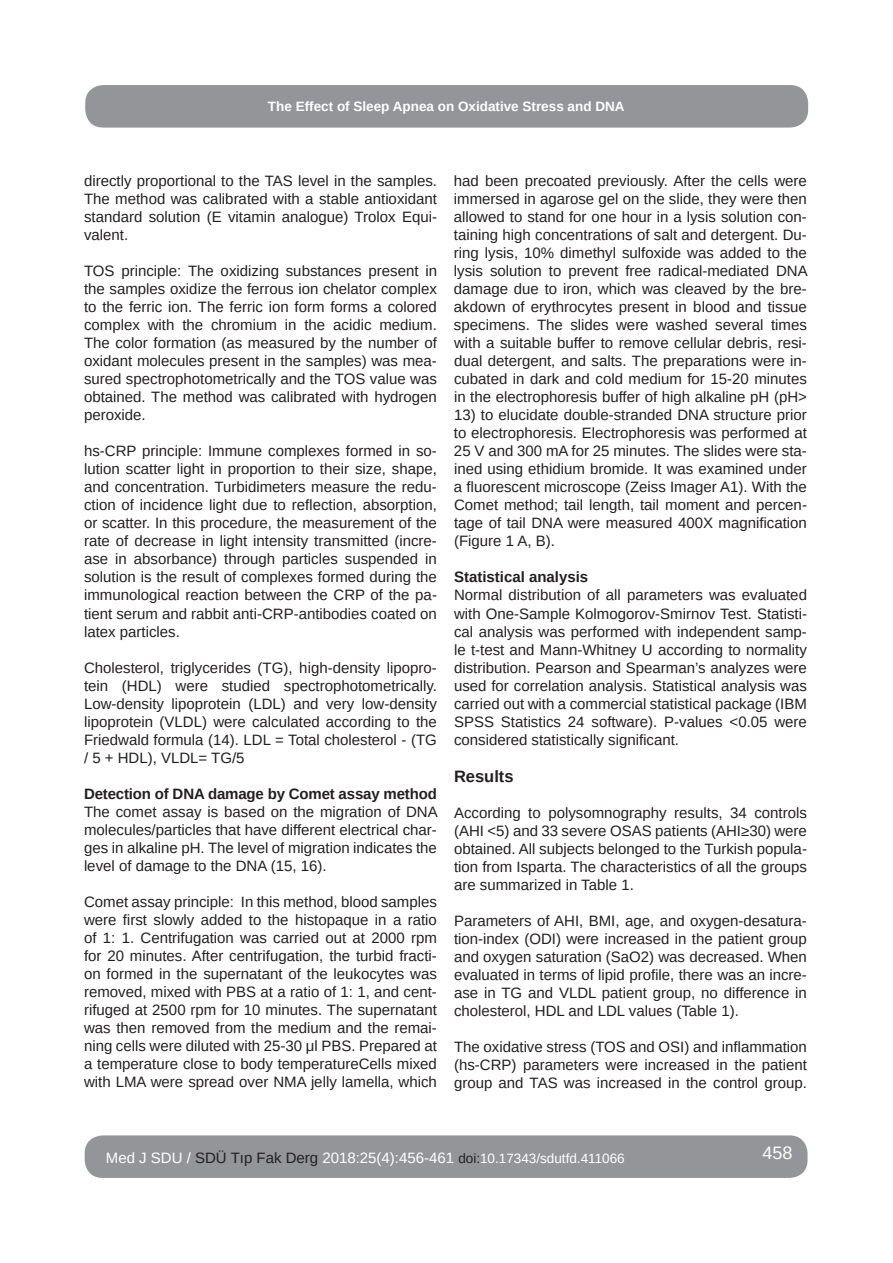
<style>
.page{position:relative;width:893px;height:1263px;background:#fff}
.page>*{position:absolute;margin:0;border:0;box-sizing:border-box;transform-origin:0 0}
.t1{font:18px "Arimo";color:#fff}
.t2{font:700 16.5px "Arimo";color:#231f20}
.t3{font:15px/18px "Arimo";color:#231f20;text-align:justify}
.t4{font:15px "Arimo";color:#fff}
.t5{font:700 15px "Arimo";letter-spacing:-.01em;color:#231f20}
.t6{font:700 13.5px "Arimo";color:#fff}
.s1{color:#231f20}
.s2{font-size:13.5px;color:#231f20}
.s3{font-size:13.5px}
</style>
<div class="page">
<div style="left:85px;top:1135px;width:722px;height:43px;background:#939598;border-radius:18px"></div>
<div style="left:85px;top:85px;width:723px;height:43px;background:#939598;border-radius:18px"></div>
<p class="t6" style="left:268px;top:97px;width:358px">The Effect of Sleep Apnea on Oxidative Stress and DNA</p>
<p class="t3" style="left:84px;top:172px;width:354px">directly proportional to the TAS level in the samples.<br>The method was calibrated with a stable antioxidant standard solution (E vitamin analogue) Trolox Equi&shy;valent.</p>
<p class="t3" style="left:84px;top:262px;width:354px">TOS principle: The oxidizing substances present in the samples oxidize the ferrous ion chelator complex to the ferric ion. The ferric ion form forms a colored complex with the chromium in the acidic medium.<br>The color formation (as measured by the number of oxidant molecules present in the samples) was mea&shy;sured spectrophotometrically and the TOS value was obtained. The method was calibrated with hydrogen peroxide.</p>
<p class="t3" style="left:84px;top:442px;width:354px">hs-CRP principle: Immune complexes formed in so&shy;lution scatter light in proportion to their size, shape, and concentration. Turbidimeters measure the redu&shy;ction of incidence light due to reflection, absorption, or scatter. In this procedure, the measurement of the rate of decrease in light intensity transmitted (incre&shy;ase in absorbance) through particles suspended in solution is the result of complexes formed during the immunological reaction between the CRP of the pa&shy;tient serum and rabbit anti-CRP-antibodies coated on latex particles.</p>
<p class="t3" style="left:84px;top:658px;width:354px">Cholesterol, triglycerides (TG), high-density lipopro&shy;tein (HDL) were studied spectrophotometrically.<br>Low-density lipoprotein (LDL) and very low-density lipoprotein (VLDL) were calculated according to the Friedwald formula (14). LDL = Total cholesterol - (TG / 5 + HDL), VLDL= TG/5</p>
<p class="t5" style="left:84px;top:783px;width:354px">Detection of DNA damage by Comet assay method</p>
<p class="t3" style="left:84px;top:802px;width:355px">The comet assay is based on the migration of DNA molecules/particles that have different electrical char&shy;ges in alkaline pH. The level of migration indicates the level of damage to the DNA (15, 16).</p>
<p class="t3" style="left:84px;top:892px;width:354px">Comet assay principle: In this method, blood samples were first slowly added to the histopaque in a ratio of 1: 1. Centrifugation was carried out at 2000 rpm for 20 minutes. After centrifugation, the turbid fracti&shy;on formed in the supernatant of the leukocytes was removed, mixed with PBS at a ratio of 1: 1, and cent&shy;rifuged at 2500 rpm for 10 minutes. The supernatant was then removed from the medium and the remai&shy;ning cells were diluted with 25-30 μl PBS. Prepared at a temperature close to body temperatureCells mixed with LMA were spread over NMA jelly lamella, which</p>
<p class="t3" style="left:454px;top:172px;width:355px">had been precoated previously. After the cells were immersed in agarose gel on the slide, they were then allowed to stand for one hour in a lysis solution con&shy;taining high concentrations of salt and detergent. Du&shy;ring lysis, 10% dimethyl sulfoxide was added to the lysis solution to prevent free radical-mediated DNA damage due to iron, which was cleaved by the bre&shy;akdown of erythrocytes present in blood and tissue specimens. The slides were washed several times with a suitable buffer to remove cellular debris, resi&shy;dual detergent, and salts. The preparations were in&shy;cubated in dark and cold medium for 15-20 minutes in the electrophoresis buffer of high alkaline pH (pH&gt;</p>
<p class="t3" style="left:454px;top:406px;width:354px">13) to elucidate double-stranded DNA structure prior to electrophoresis. Electrophoresis was performed at 25 V and 300 mA for 25 minutes. The slides were sta&shy;ined using ethidium bromide. It was examined under a fluorescent microscope (Zeiss Imager A1). With the Comet method; tail length, tail moment and percen&shy;tage of tail DNA were measured 400X magnification (Figure 1 A, B).</p>
<p class="t5" style="left:454px;top:567px;width:136px">Statistical analysis</p>
<p class="t3" style="left:454px;top:586px;width:354px">Normal distribution of all parameters was evaluated with One-Sample Kolmogorov-Smirnov Test. Statisti&shy;cal analysis was performed with independent samp&shy;le t-test and Mann-Whitney U according to normality distribution. Pearson and Spearman’s analyzes were used for correlation analysis. Statistical analysis was carried out with a commercial statistical package (IBM SPSS Statistics 24 software). P-values &lt;0.05 were considered statistically significant.</p>
<p class="t2" style="left:454px;top:765px;width:61px">Results</p>
<p class="t3" style="left:454px;top:804px;width:354px">According to polysomnography results, 34 controls (AHI &lt;5) and 33 severe OSAS patients (AHI≥30) were obtained. All subjects belonged to the Turkish popula&shy;tion from Isparta. The characteristics of all the groups are summarized in Table 1.</p>
<p class="t3" style="left:454px;top:912px;width:354px">Parameters of AHI, BMI, age, and oxygen-desatura&shy;tion-index (ODI) were increased in the patient group and oxygen saturation (SaO2) was decreased. When evaluated in terms of lipid profile, there was an incre&shy;ase in TG and VLDL patient group, no difference in cholesterol, HDL and LDL values (Table 1).</p>
<p class="t3" style="left:454px;top:1038px;width:354px">The oxidative stress (TOS and OSI) and inflammation (hs-CRP) parameters were increased in the patient group and TAS was increased in the control group.</p>
<p class="t4" style="left:106px;top:1148px;width:520px">Med J SDU / <span class="s1">SDÜ Tıp Fak Derg</span> 2018:25(4):456-461 <span class="s2">doi:</span><span class="s3">10.17343/sdutfd.411066</span></p>
<p class="t1" style="left:763px;top:1141px;width:32px">458</p>
</div>
